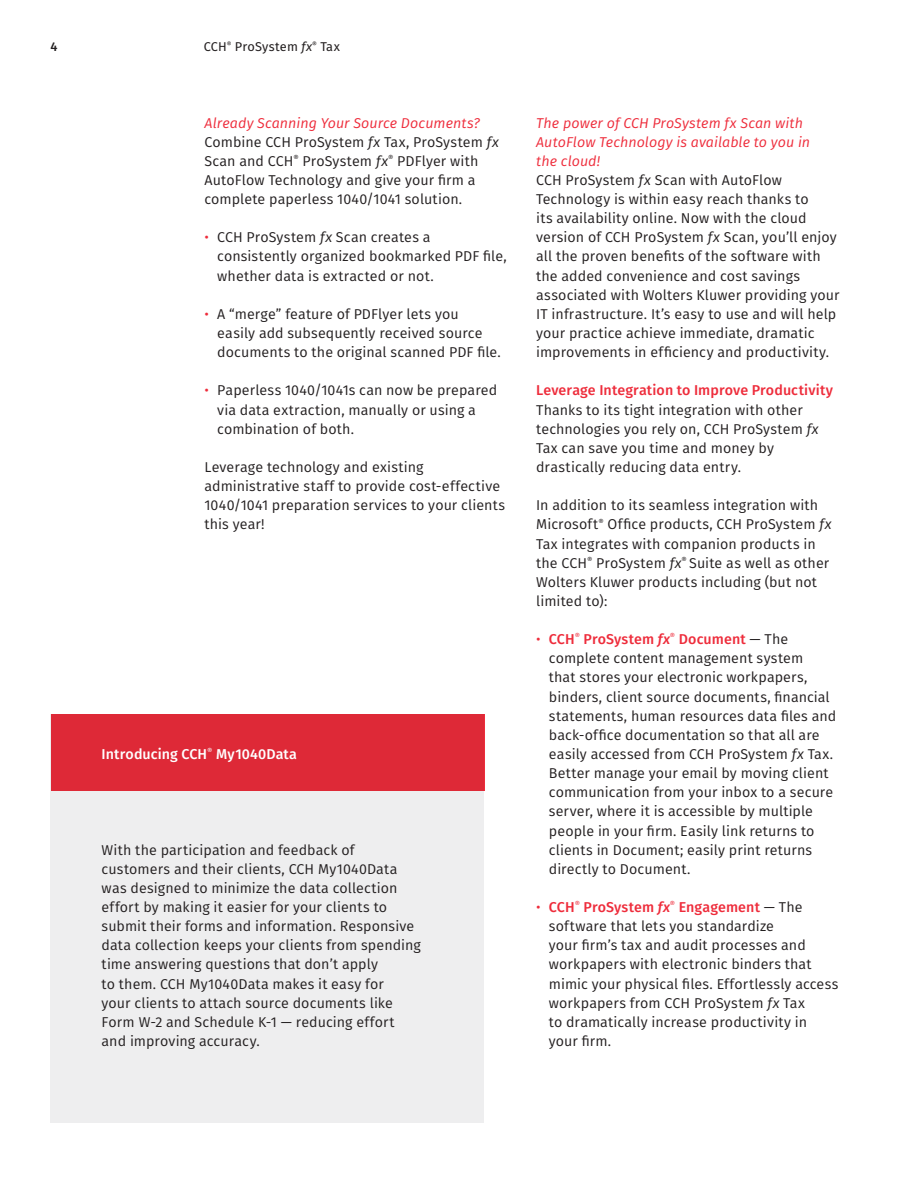
<style>
.page{position:relative;width:918px;height:1188px;background:#fff}
.page>*{position:absolute;margin:0;border:0;box-sizing:border-box;transform-origin:0 0}
.Body_text{font:14.25px/19.2px "Fira Sans";letter-spacing:.005em;color:#231f20}
.Body_text-2{font:italic 14.25px/19.2px "Fira Sans";letter-spacing:.005em;color:#ee2c3b}
.Heading{font:500 14.25px "Fira Sans";letter-spacing:.005em;color:#ee2c3b}
.Subheading{font:italic 14.25px "Fira Sans";letter-spacing:.005em;color:#ee2c3b}
.Heading-2{font:500 14.25px "Fira Sans";letter-spacing:.005em;color:#fff}
.t1{font:12.75px "Fira Sans";letter-spacing:.01em;color:#231f20}
.t2{font:500 12.75px "Fira Sans";color:#231f20}
.s1{font-style:italic}
.s2{color:#ee2c3b}
.s3{font-weight:500;color:#ee2c3b}
.s4{font-weight:500;font-style:italic;color:#ee2c3b}
</style>
<div class="page">
<div style="left:51px;top:714px;width:433px;height:409px;background:#eeeeef"></div>
<div style="left:51px;top:714px;width:433px;height:77px;background:#de2937"></div>
<p class="t2" style="left:51px;top:36px;width:9px">4</p>
<p class="t1" style="left:204px;top:37px;width:138px">CCH<sup>®</sup> ProSystem <span class="s1">fx</span><sup>®</sup> Tax</p>
<p class="Subheading" style="left:205px;top:112px;width:277px">Already Scanning Your Source Documents?</p>
<p class="Body_text" style="left:205px;top:132px;width:296px">Combine CCH ProSystem <span class="s1">fx</span> Tax, ProSystem <span class="s1">fx </span>Scan and CCH<sup>®</sup> ProSystem <span class="s1">fx</span><sup>®</sup> PDFlyer with AutoFlow Technology and give your firm a complete paperless 1040/1041 solution.</p>
<p class="Body_text" style="left:217px;top:227px;width:291px;text-indent:-13px"><span class="s2">•</span> CCH ProSystem <span class="s1">fx</span> Scan creates a consistently organized bookmarked PDF file, whether data is extracted or not.</p>
<p class="Body_text" style="left:217px;top:304px;width:285px;text-indent:-13px"><span class="s2">•</span> A “merge” feature of PDFlyer lets you<br>easily add subsequently received source documents to the original scanned PDF file.</p>
<p class="Body_text" style="left:217px;top:381px;width:282px;text-indent:-13px"><span class="s2">•</span> Paperless 1040/1041s can now be prepared via data extraction, manually or using a combination of both.</p>
<p class="Body_text" style="left:205px;top:457px;width:302px">Leverage technology and existing administrative staff to provide cost-effective 1040/1041 preparation services to your clients this year!</p>
<p class="Heading-2" style="left:102px;top:743px;width:197px">Introducing CCH<sup>®</sup> My1040Data</p>
<p class="Body_text" style="left:102px;top:840px;width:321px">With the participation and feedback of customers and their clients, CCH My1040Data was designed to minimize the data collection effort by making it easier for your clients to submit their forms and information. Responsive data collection keeps your clients from spending time answering questions that don’t apply<br>to them. CCH My1040Data makes it easy for<br>your clients to attach source documents like Form W-2 and Schedule K-1 — reducing effort and improving accuracy.</p>
<p class="Body_text-2" style="left:536px;top:113px;width:276px">The power of CCH ProSystem fx Scan with<br>AutoFlow Technology is available to you in the cloud!</p>
<p class="Body_text" style="left:536px;top:170px;width:305px">CCH ProSystem <span class="s1">fx</span> Scan with AutoFlow Technology is within easy reach thanks to<br>its availability online. Now with the cloud version of CCH ProSystem <span class="s1">fx</span> Scan, you’ll enjoy all the proven benefits of the software with the added convenience and cost savings associated with Wolters Kluwer providing your IT infrastructure. It’s easy to use and will help your practice achieve immediate, dramatic improvements in efficiency and productivity.</p>
<p class="Heading" style="left:536px;top:379px;width:298px">Leverage Integration to Improve Productivity</p>
<p class="Body_text" style="left:536px;top:400px;width:284px">Thanks to its tight integration with other technologies you rely on, CCH ProSystem <span class="s1">fx </span>Tax can save you time and money by drastically reducing data entry.</p>
<p class="Body_text" style="left:536px;top:495px;width:297px">In addition to its seamless integration with Microsoft<sup>®</sup> Office products, CCH ProSystem <span class="s1">fx </span>Tax integrates with companion products in the CCH<sup>®</sup> ProSystem <span class="s1">fx</span><sup>®</sup> Suite as well as other Wolters Kluwer products including (but not limited to):</p>
<p class="Body_text" style="left:549px;top:629px;width:289px;text-indent:-13px"><span class="s2">•</span> <span class="s3">CCH</span><sup>®</sup> <span class="s3">ProSystem</span> <span class="s4">fx</span><sup>®</sup> <span class="s3">Document</span> — The complete content management system<br>that stores your electronic workpapers, binders, client source documents, financial statements, human resources data files and back-office documentation so that all are easily accessed from CCH ProSystem <span class="s1">fx</span> Tax.<br>Better manage your email by moving client communication from your inbox to a secure server, where it is accessible by multiple people in your firm. Easily link returns to clients in Document; easily print returns directly to Document.</p>
<p class="Body_text" style="left:549px;top:897px;width:291px;text-indent:-13px"><span class="s2">•</span> <span class="s3">CCH</span><sup>®</sup> <span class="s3">ProSystem</span> <span class="s4">fx</span><sup>®</sup> <span class="s3">Engagement</span> — The software that lets you standardize<br>your firm’s tax and audit processes and workpapers with electronic binders that mimic your physical files. Effortlessly access workpapers from CCH ProSystem <span class="s1">fx</span> Tax<br>to dramatically increase productivity in your firm.</p>
</div>
